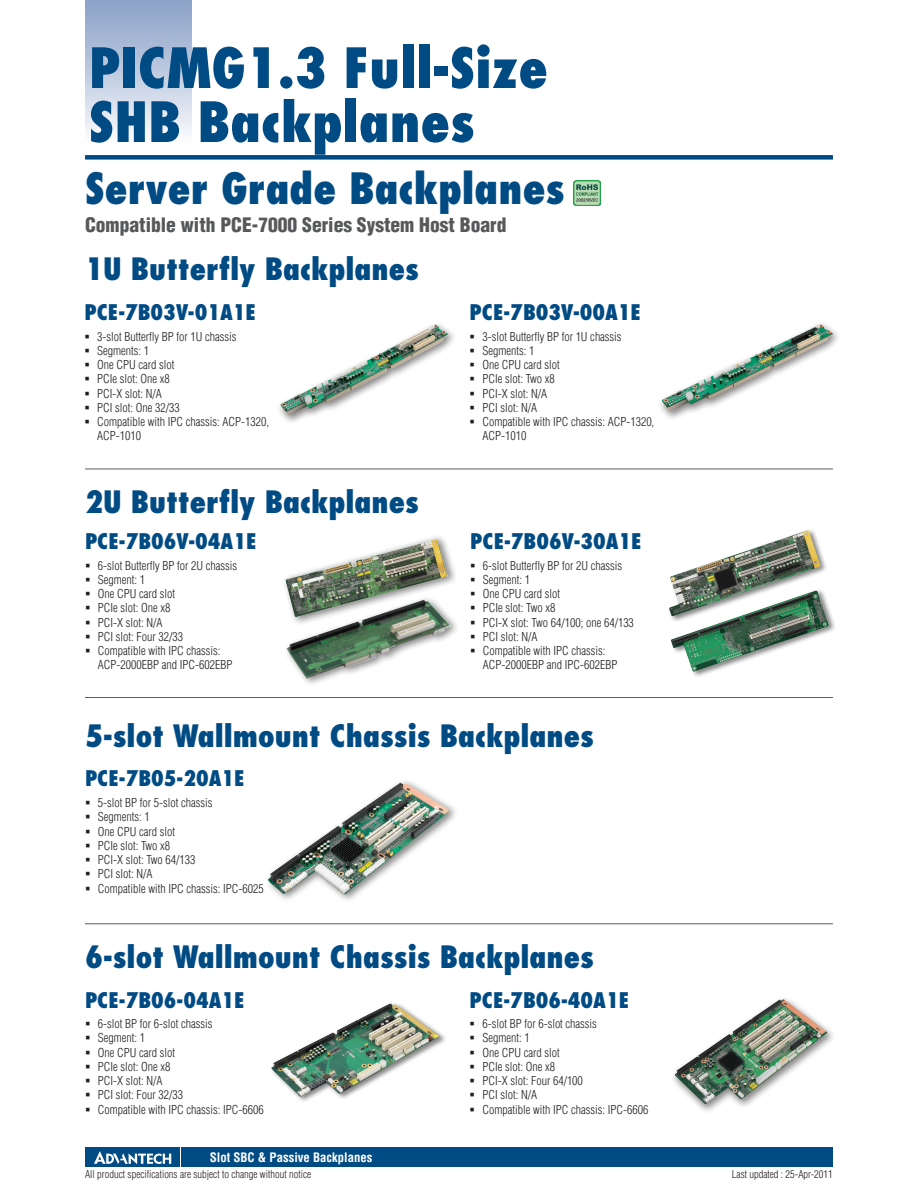
<style>
.page{position:relative;width:918px;height:1188px;background:#fff}
.page>*{position:absolute;margin:0;border:0;box-sizing:border-box;transform-origin:0 0}
.t1{font:800 condensed 54px/54px "Futura";color:#004b84}
.t2{font:800 condensed 42px "Futura";color:#004b84}
.t3{font:800 condensed 30px "Futura";color:#004b84}
.t4{font:800 condensed 21px "Futura";color:#004b84}
.t5{font:900 condensed 19.5px "Helvetica";color:#57585a}
.t6{font:700 condensed 12.75px "Helvetica";color:#fff}
.t7{font:300 condensed 12px/14.2px "Helvetica";color:#231f20}
.t8{font:300 condensed 10.5px "Helvetica";color:#231f20}
</style>
<div class="page">
<div style="left:85px;top:155px;width:748px;height:5px;background:#004b84"></div>
<div style="left:85px;top:0;width:106px;height:143px;background:linear-gradient(to bottom,#879fc5,#fafafd)"></div>
<div style="left:182px;top:1147px;width:651px;height:20px;background:#004b84"></div>
<div style="left:85px;top:1147px;width:95px;height:20px;background:#004b84"></div>
<svg style="left:94px;top:1151px;width:77px;height:13px"></svg>
<img style="left:573px;top:180px;width:27px;height:25px">
<hr style="left:85px;top:469px;width:748px;height:1px;background:#57585a">
<hr style="left:85px;top:924px;width:748px;height:1px;background:#57585a">
<hr style="left:85px;top:697px;width:748px;height:1px;background:#57585a">
<div style="left:276px;top:322px;width:181px;height:103px;background:#231f20;opacity:.55"></div>
<img style="left:281px;top:324px;width:167px;height:91px">
<div style="left:657px;top:321px;width:185px;height:100px;background:#231f20;opacity:.55"></div>
<img style="left:662px;top:324px;width:171px;height:87px">
<div style="left:668px;top:528px;width:160px;height:95px;background:#231f20;opacity:.55"></div>
<img style="left:669px;top:530px;width:151px;height:87px">
<div style="left:670px;top:588px;width:166px;height:90px;background:#231f20;opacity:.55"></div>
<img style="left:671px;top:590px;width:158px;height:82px">
<div style="left:282px;top:534px;width:176px;height:93px;background:#231f20;opacity:.55"></div>
<img style="left:285px;top:538px;width:163px;height:57px">
<div style="left:283px;top:595px;width:178px;height:92px;background:#231f20;opacity:.55"></div>
<img style="left:286px;top:600px;width:165px;height:79px">
<img style="left:271px;top:1003px;width:169px;height:94px">
<img style="left:675px;top:999px;width:153px;height:106px">
<div style="left:265px;top:778px;width:194px;height:125px;background:#231f20;opacity:.55"></div>
<img style="left:268px;top:783px;width:181px;height:111px">
<h1 class="t1" style="left:89px;top:40px;width:461px">PICMG1.3 Full-Size<br>SHB Backplanes</h1>
<h2 class="t2" style="left:85px;top:161px;width:481px">Server Grade Backplanes</h2>
<h3 class="t5" style="left:85px;top:213px;width:423px">Compatible with PCE-7000 Series System Host Board</h3>
<h3 class="t3" style="left:85px;top:249px;width:335px">1U Butterfly Backplanes</h3>
<h3 class="t4" style="left:84px;top:299px;width:173px">PCE-7B03V-01A1E</h3>
<p class="t7" style="left:97px;top:329px;width:173px">3-slot Butterfly BP for 1U chassis<br>Segments: 1<br>One CPU card slot<br>PCIe slot: One x8<br>PCI-X slot: N/A<br>PCI slot: One 32/33<br>Compatible with IPC chassis: ACP-1320,<br>ACP-1010</p>
<h3 class="t3" style="left:85px;top:483px;width:335px">2U Butterfly Backplanes</h3>
<h3 class="t4" style="left:85px;top:528px;width:173px">PCE-7B06V-04A1E</h3>
<p class="t7" style="left:98px;top:558px;width:141px">6-slot Butterfly BP for 2U chassis<br>Segment: 1<br>One CPU card slot<br>PCIe slot: One x8<br>PCI-X slot: N/A<br>PCI slot: Four 32/33<br>Compatible with IPC chassis:<br>ACP-2000EBP and IPC-602EBP</p>
<h3 class="t4" style="left:470px;top:299px;width:173px">PCE-7B03V-00A1E</h3>
<p class="t7" style="left:482px;top:329px;width:173px">3-slot Butterfly BP for 1U chassis<br>Segments: 1<br>One CPU card slot<br>PCIe slot: Two x8<br>PCI-X slot: N/A<br>PCI slot: N/A<br>Compatible with IPC chassis: ACP-1320,<br>ACP-1010</p>
<h3 class="t4" style="left:470px;top:528px;width:173px">PCE-7B06V-30A1E</h3>
<p class="t7" style="left:483px;top:558px;width:153px">6-slot Butterfly BP for 2U chassis<br>Segment: 1<br>One CPU card slot<br>PCIe slot: Two x8<br>PCI-X slot: Two 64/100; one 64/133<br>PCI slot: N/A<br>Compatible with IPC chassis:<br>ACP-2000EBP and IPC-602EBP</p>
<h3 class="t3" style="left:85px;top:717px;width:510px">5-slot Wallmount Chassis Backplanes</h3>
<h3 class="t4" style="left:85px;top:765px;width:161px">PCE-7B05-20A1E</h3>
<p class="t7" style="left:98px;top:796px;width:167px">5-slot BP for 5-slot chassis<br>Segments: 1<br>One CPU card slot<br>PCIe slot: Two x8<br>PCI-X slot: Two 64/133<br>PCI slot: N/A<br>Compatible with IPC chassis: IPC-6025</p>
<h3 class="t3" style="left:85px;top:938px;width:510px">6-slot Wallmount Chassis Backplanes</h3>
<h3 class="t4" style="left:85px;top:986px;width:161px">PCE-7B06-04A1E</h3>
<p class="t7" style="left:98px;top:1017px;width:167px">6-slot BP for 6-slot chassis<br>Segment: 1<br>One CPU card slot<br>PCIe slot: One x8<br>PCI-X slot: N/A<br>PCI slot: Four 32/33<br>Compatible with IPC chassis: IPC-6606</p>
<h3 class="t4" style="left:470px;top:986px;width:161px">PCE-7B06-40A1E</h3>
<p class="t7" style="left:482px;top:1017px;width:167px">6-slot BP for 6-slot chassis<br>Segment: 1<br>One CPU card slot<br>PCIe slot: One x8<br>PCI-X slot: Four 64/100<br>PCI slot: N/A<br>Compatible with IPC chassis: IPC-6606</p>
<p class="t6" style="left:210px;top:1150px;width:164px">Slot SBC &amp; Passive Backplanes</p>
<p class="t8" style="left:85px;top:1168px;width:228px">All product specifications are subject to change without notice</p>
<p class="t8" style="left:732px;top:1168px;width:103px">Last updated : 25-Apr-2011</p>
</div>
